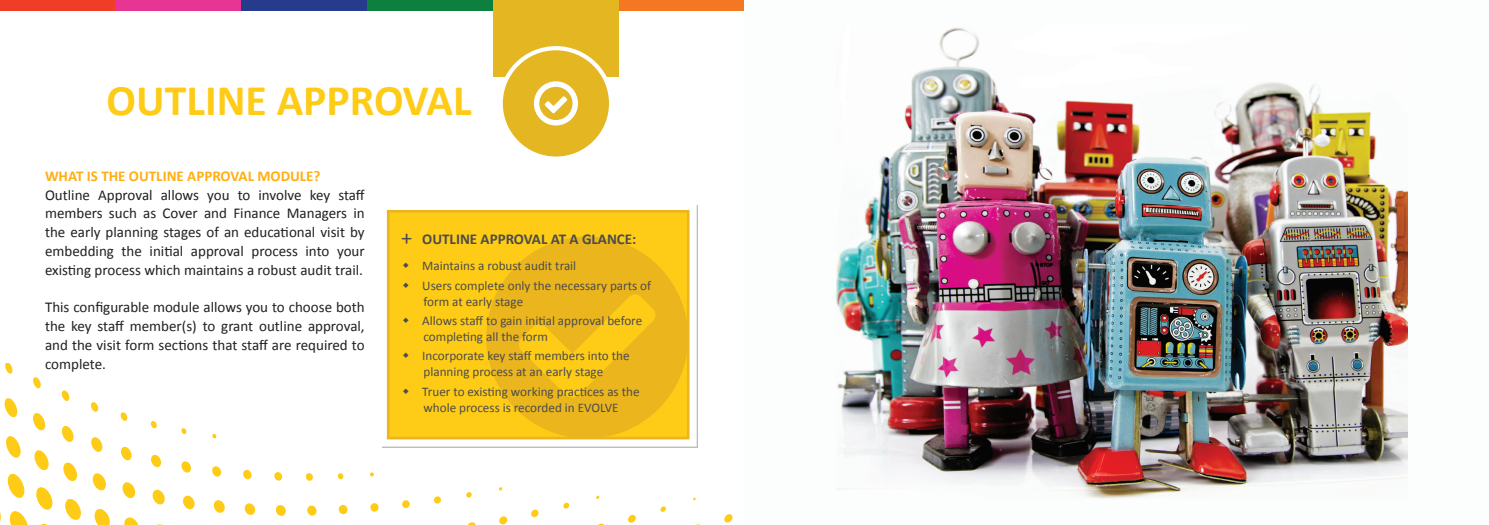
<style>
.page{position:relative;width:1489px;height:525px;background:#fff}
.page>*{position:absolute;margin:0;border:0;box-sizing:border-box;transform-origin:0 0}
.t1{font:700 43.75px "Calibri";color:#fecb17}
.t2{font:15px/18.8px "Calibri";color:#231f20;text-align:justify}
.t3{font:700 15px "Calibri";color:#ffaf11}
.t4{font:700 15px "Calibri";color:#4b4c4d}
.t5{font:13.12px/15.8px "Calibri";color:#4b4c4d}
.s1{font-weight:400;font-size:22.5px}
</style>
<div class="page">
<svg style="left:0;top:363px;width:733px;height:161px"></svg>
<svg style="left:380px;top:210px;width:316px;height:236px;fill:#fecb16"></svg>
<svg style="left:486px;top:236px;width:202px;height:202px;fill:#ebb51d"></svg>
<div style="left:0;top:0;width:115px;height:10px;background:#ef3d27"></div>
<div style="left:115px;top:0;width:126px;height:10px;background:#e73593"></div>
<div style="left:241px;top:0;width:126px;height:10px;background:#273b8d"></div>
<div style="left:367px;top:0;width:126px;height:10px;background:#0d803f"></div>
<div style="left:618px;top:0;width:126px;height:10px;background:#f47722"></div>
<div style="left:493px;top:0;width:125px;height:77px;background:#e4b622"></div>
<svg style="left:502px;top:46px;width:107px;height:111px"></svg>
<img style="left:836px;top:27px;width:571px;height:472px">
<svg style="left:401px;top:263px;width:22px;height:8px"></svg>
<svg style="left:401px;top:282px;width:22px;height:9px"></svg>
<svg style="left:401px;top:317px;width:22px;height:9px"></svg>
<svg style="left:401px;top:353px;width:22px;height:8px"></svg>
<svg style="left:401px;top:388px;width:22px;height:8px"></svg>
<p class="t1" style="left:107px;top:72px;width:366px">OUTLINE APPROVAL</p>
<p class="t3" style="left:45px;top:166px;width:277px">WHAT IS THE OUTLINE APPROVAL MODULE?</p>
<p class="t2" style="left:45px;top:185px;width:321px">Outline Approval allows you to involve key staff members such as Cover and Finance Managers in the early planning stages of an educational visit by embedding the initial approval process into your existing process which maintains a robust audit trail.</p>
<p class="t2" style="left:45px;top:298px;width:321px">This configurable module allows you to choose both the key staff member(s) to grant outline approval, and the visit form sections that staff are required to complete.</p>
<p class="t4" style="left:401px;top:229px;width:237px"><span class="s1">+</span> OUTLINE APPROVAL AT A GLANCE:</p>
<p class="t5" style="left:422px;top:258px;width:155px">Maintains a robust audit trail</p>
<p class="t5" style="left:422px;top:277px;width:230px">Users complete only the necessary parts of form at early stage</p>
<p class="t5" style="left:422px;top:313px;width:221px">Allows staff to gain initial approval before completing all the form</p>
<p class="t5" style="left:422px;top:348px;width:209px">Incorporate key staff members into the planning process at an early stage</p>
<p class="t5" style="left:422px;top:383px;width:219px">Truer to existing working practices as the whole process is recorded in EVOLVE</p>
</div>
